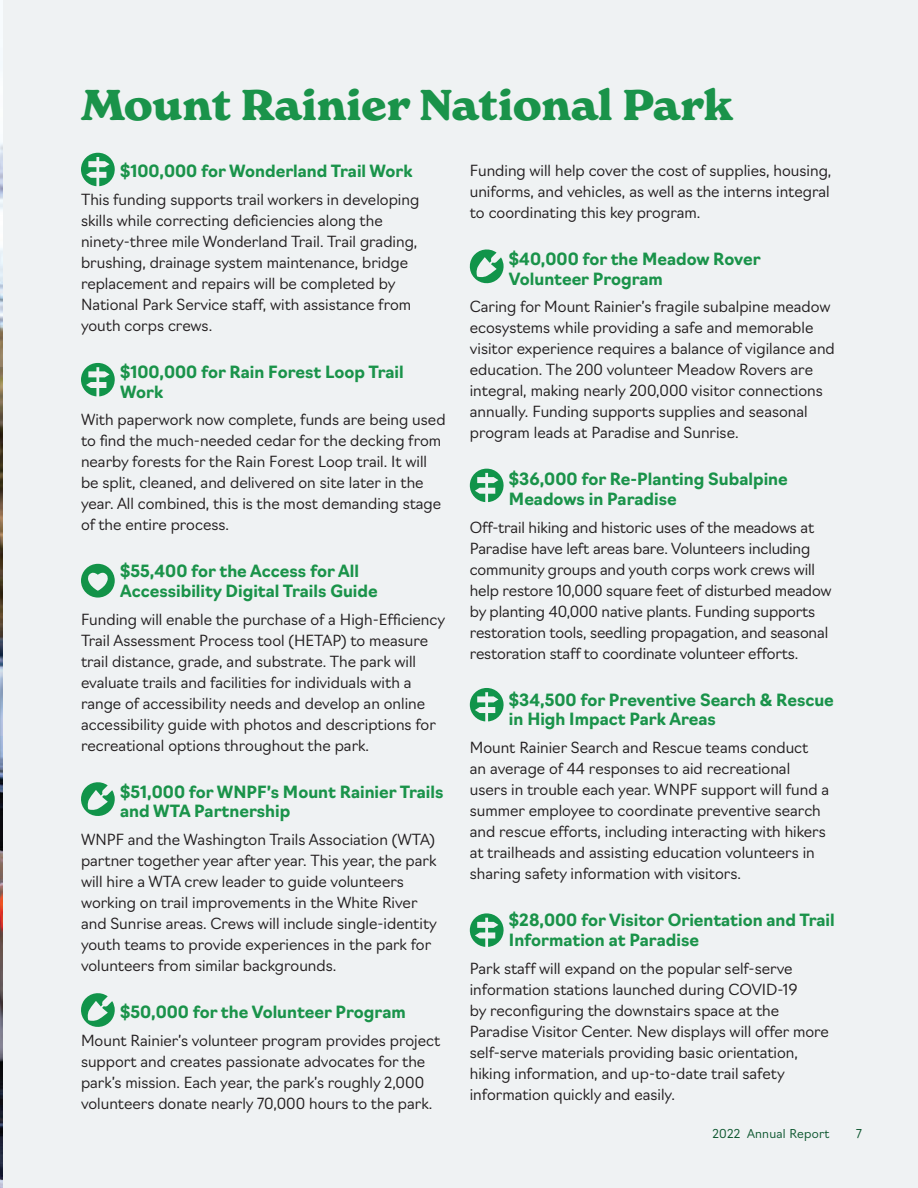
<style>
.page{position:relative;width:918px;height:1188px;background:#eff2f3}
.page>*{position:absolute;margin:0;border:0;box-sizing:border-box;transform-origin:0 0}
.Header_3{font:700 42px "New Spirit";color:#1a934a}
.Header_6{font:700 16.5px/19.8px "Navigo";color:#1a934a}
.Project_Descriptions{font:300 15px/21px "Navigo";color:#231f20}
.t1{font:300 12px "Navigo";letter-spacing:.02em;color:#0c562e}
</style>
<div class="page">
<img style="left:0;top:39px;width:2px;height:1149px">
<svg style="left:81px;top:153px;width:34px;height:33px"></svg>
<svg style="left:81px;top:564px;width:34px;height:34px"></svg>
<svg style="left:81px;top:782px;width:34px;height:34px"></svg>
<svg style="left:81px;top:363px;width:34px;height:33px"></svg>
<svg style="left:81px;top:993px;width:34px;height:34px"></svg>
<svg style="left:470px;top:249px;width:34px;height:34px"></svg>
<svg style="left:470px;top:469px;width:34px;height:33px"></svg>
<svg style="left:470px;top:688px;width:34px;height:33px"></svg>
<svg style="left:470px;top:913px;width:34px;height:34px"></svg>
<p class="Header_3" style="left:81px;top:79px;width:653px">Mount Rainier National Park</p>
<p class="Header_6" style="left:120px;top:160px;width:294px">$100,000 for Wonderland Trail Work</p>
<p class="Project_Descriptions" style="left:81px;top:188px;width:340px">This funding supports trail workers in developing skills while correcting deficiencies along the ninety-three mile Wonderland Trail. Trail grading, brushing, drainage system maintenance, bridge replacement and repairs will be completed by National Park Service staff, with assistance from youth corps crews.</p>
<p class="Header_6" style="left:120px;top:361px;width:285px">$100,000 for Rain Forest Loop Trail<br>Work</p>
<p class="Project_Descriptions" style="left:81px;top:408px;width:366px">With paperwork now complete, funds are being used to find the much-needed cedar for the decking from nearby forests for the Rain Forest Loop trail. It will be split, cleaned, and delivered on site later in the year. All combined, this is the most demanding stage of the entire process.</p>
<p class="Header_6" style="left:120px;top:560px;width:259px">$55,400 for the Access for All<br>Accessibility Digital Trails Guide</p>
<p class="Project_Descriptions" style="left:81px;top:608px;width:366px">Funding will enable the purchase of a High-Efficiency Trail Assessment Process tool (HETAP) to measure trail distance, grade, and substrate. The park will evaluate trails and facilities for individuals with a range of accessibility needs and develop an online accessibility guide with photos and descriptions for recreational options throughout the park.</p>
<p class="Header_6" style="left:120px;top:780px;width:325px">$51,000 for WNPF’s Mount Rainier Trails and WTA Partnership</p>
<p class="Project_Descriptions" style="left:81px;top:828px;width:357px">WNPF and the Washington Trails Association (WTA) partner together year after year. This year, the park will hire a WTA crew leader to guide volunteers working on trail improvements in the White River and Sunrise areas. Crews will include single-identity youth teams to provide experiences in the park for volunteers from similar backgrounds.</p>
<p class="Header_6" style="left:120px;top:1001px;width:287px">$50,000 for the Volunteer Program</p>
<p class="Project_Descriptions" style="left:81px;top:1028px;width:361px">Mount Rainier’s volunteer program provides project support and creates passionate advocates for the park’s mission. Each year, the park’s roughly 2,000 volunteers donate nearly 70,000 hours to the park.</p>
<p class="Project_Descriptions" style="left:470px;top:159px;width:363px;text-align:justify">Funding will help cover the cost of supplies, housing, uniforms, and vehicles, as well as the interns integral to coordinating this key program.</p>
<p class="Header_6" style="left:509px;top:248px;width:253px">$40,000 for the Meadow Rover<br>Volunteer Program</p>
<p class="Project_Descriptions" style="left:470px;top:295px;width:367px">Caring for Mount Rainier’s fragile subalpine meadow ecosystems while providing a safe and memorable visitor experience requires a balance of vigilance and education. The 200 volunteer Meadow Rovers are integral, making nearly 200,000 visitor connections annually. Funding supports supplies and seasonal program leads at Paradise and Sunrise.</p>
<p class="Header_6" style="left:509px;top:468px;width:280px">$36,000 for Re-Planting Subalpine<br>Meadows in Paradise</p>
<p class="Project_Descriptions" style="left:470px;top:516px;width:363px">Off-trail hiking and historic uses of the meadows at Paradise have left areas bare. Volunteers including community groups and youth corps work crews will help restore 10,000 square feet of disturbed meadow by planting 40,000 native plants. Funding supports restoration tools, seedling propagation, and seasonal restoration staff to coordinate volunteer efforts.</p>
<p class="Header_6" style="left:509px;top:688px;width:326px">$34,500 for Preventive Search &amp; Rescue in High Impact Park Areas</p>
<p class="Project_Descriptions" style="left:470px;top:736px;width:361px">Mount Rainier Search and Rescue teams conduct<br>an average of 44 responses to aid recreational users in trouble each year. WNPF support will fund a summer employee to coordinate preventive search and rescue efforts, including interacting with hikers at trailheads and assisting education volunteers in sharing safety information with visitors.</p>
<p class="Header_6" style="left:509px;top:909px;width:327px">$28,000 for Visitor Orientation and Trail<br>Information at Paradise</p>
<p class="Project_Descriptions" style="left:470px;top:956px;width:361px">Park staff will expand on the popular self-serve information stations launched during COVID-19<br>by reconfiguring the downstairs space at the Paradise Visitor Center. New displays will offer more self-serve materials providing basic orientation, hiking information, and up-to-date trail safety information quickly and easily.</p>
<p class="t1" style="left:712px;top:1124px;width:118px">2022 Annual Report</p>
<p class="t1" style="left:856px;top:1124px;width:7px">7</p>
</div>
